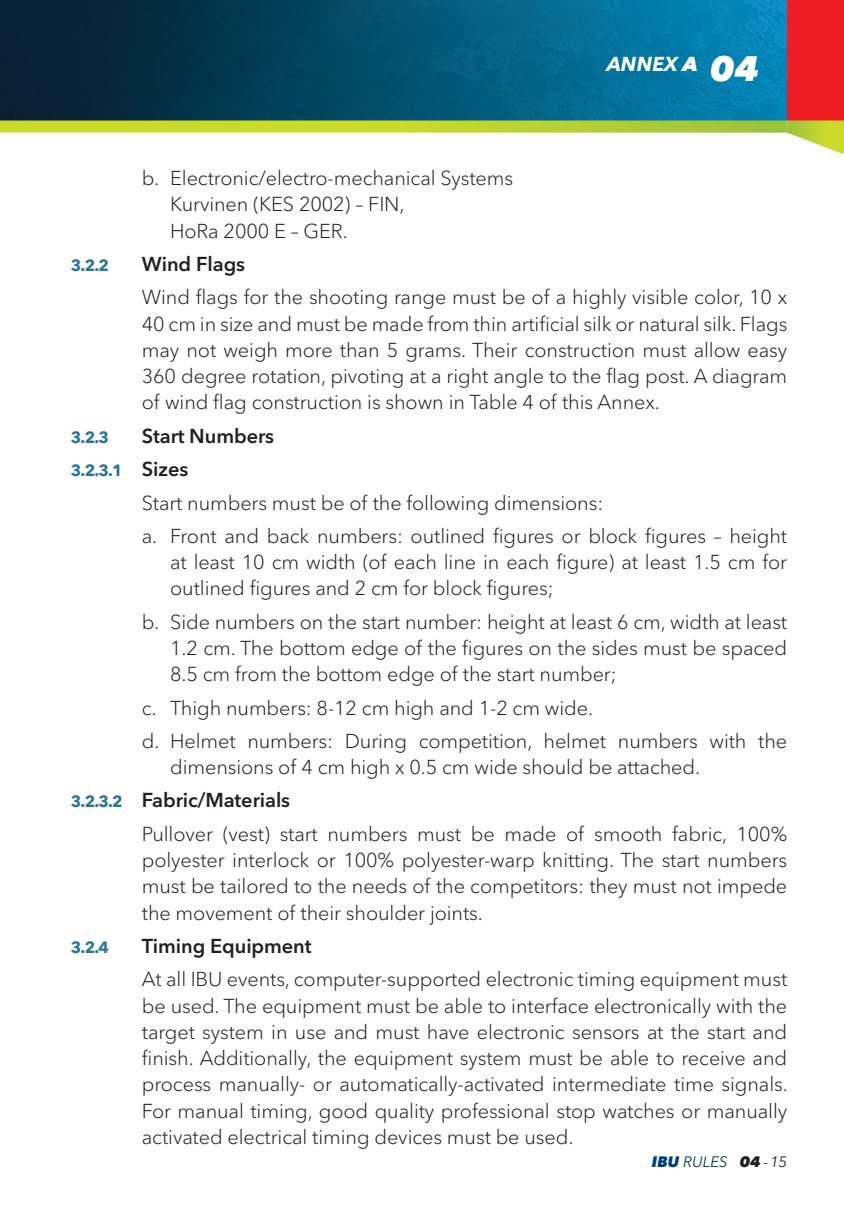
<style>
.page{position:relative;width:844px;height:1205px;background:#fff}
.page>*{position:absolute;margin:0;border:0;box-sizing:border-box;transform-origin:0 0}
.t1{font:300 20px/26.2px "Avenir Next W1 G";letter-spacing:-.005em;color:#231f20}
.t2{font:600 20px "Avenir Next W1 G";letter-spacing:-.005em;color:#231f20}
.t3{font:italic 700 20px "Avenir Next W1 G";color:#fff}
.t4{font:700 16.25px "Avenir Next W1 G";color:#297796}
.t5{font:italic 15px "Avenir Next W1 G";color:#01394f}
.s1{font-weight:800}
.s2{font-weight:800;font-size:35px}
.s3{font-weight:600;font-size:20px;color:#231f20}
.s4{font-weight:700;font-size:16.25px;color:#297796}
.s5{font-weight:600}
.s6{font-weight:800;color:#004274}
.s7{font-weight:800;color:#231f20}
.s8{color:#231f20}
</style>
<div class="page">
<img style="left:0;top:0;width:787px;height:120px">
<div style="left:787px;top:0;width:56px;height:120px;background:#ee1d23"></div>
<svg style="left:787px;top:120px;width:56px;height:34px"></svg>
<svg style="left:0;top:120px;width:787px;height:13px;background:#b9d037"></svg>
<p class="t1" style="left:170px;top:165px;width:344px;text-indent:-28px">b. Electronic/electro-mechanical Systems<br>Kurvinen (KES 2002) – FIN,<br>HoRa 2000 E – GER.</p>
<p class="t3" style="left:606px;top:52px;width:154px">ANNEX <span class="s1">A</span> <span class="s2">04</span></p>
<p class="t4" style="left:71px;top:255px;width:39px">3.2.2</p>
<p class="t2" style="left:142px;top:252px;width:105px">Wind Flags</p>
<p class="t1" style="left:142px;top:284px;width:647px;text-align:justify">Wind flags for the shooting range must be of a highly visible color, 10 x 40 cm in size and must be made from thin artificial silk or natural silk. Flags may not weigh more than 5 grams. Their construction must allow easy 360 degree rotation, pivoting at a right angle to the flag post. A diagram of wind flag construction is shown in Table 4 of this Annex.</p>
<p class="t4" style="left:71px;top:427px;width:39px">3.2.3</p>
<p class="t2" style="left:142px;top:424px;width:134px">Start Numbers</p>
<p class="t4" style="left:71px;top:460px;width:119px">3.2.3.1 <span class="s3">Sizes</span></p>
<p class="t1" style="left:142px;top:486px;width:646px;line-height:33.2px">Start numbers must be of the following dimensions:<br>a. Front and back numbers: outlined figures or block figures – height</p>
<p class="t1" style="left:170px;top:549px;width:618px">at least 10 cm width (of each line in each figure) at least 1.5 cm for outlined figures and 2 cm for block figures;</p>
<p class="t1" style="left:170px;top:608px;width:618px;text-align:justify;text-indent:-28px">b. Side numbers on the start number: height at least 6 cm, width at least 1.2 cm. The bottom edge of the figures on the sides must be spaced 8.5 cm from the bottom edge of the start number;</p>
<p class="t1" style="left:142px;top:691px;width:646px;line-height:33.2px">c. Thigh numbers: 8-12 cm high and 1-2 cm wide.<br>d. Helmet numbers: During competition, helmet numbers with the</p>
<p class="t1" style="left:71px;top:750px;width:630px;line-height:33.2px;text-indent:99px">dimensions of 4 cm high x 0.5 cm wide should be attached.<br><span class="s4">3.2.3.2</span> <span class="s5">Fabric/Materials</span></p>
<p class="t1" style="left:142px;top:821px;width:646px;text-align:justify">Pullover (vest) start numbers must be made of smooth fabric, 100% polyester interlock or 100% polyester-warp knitting. The start numbers must be tailored to the needs of the competitors: they must not impede the movement of their shoulder joints.</p>
<p class="t4" style="left:71px;top:937px;width:39px">3.2.4</p>
<p class="t2" style="left:142px;top:934px;width:171px">Timing Equipment</p>
<p class="t1" style="left:142px;top:966px;width:647px;text-align:justify">At all IBU events, computer-supported electronic timing equipment must be used. The equipment must be able to interface electronically with the target system in use and must have electronic sensors at the start and finish. Additionally, the equipment system must be able to receive and process manually- or automatically-activated intermediate time signals.<br>For manual timing, good quality professional stop watches or manually activated electrical timing devices must be used.</p>
<p class="t5" style="left:651px;top:1152px;width:137px"><span class="s6">IBU</span> RULES <span class="s7">04</span> <span class="s8">- 15</span></p>
</div>
